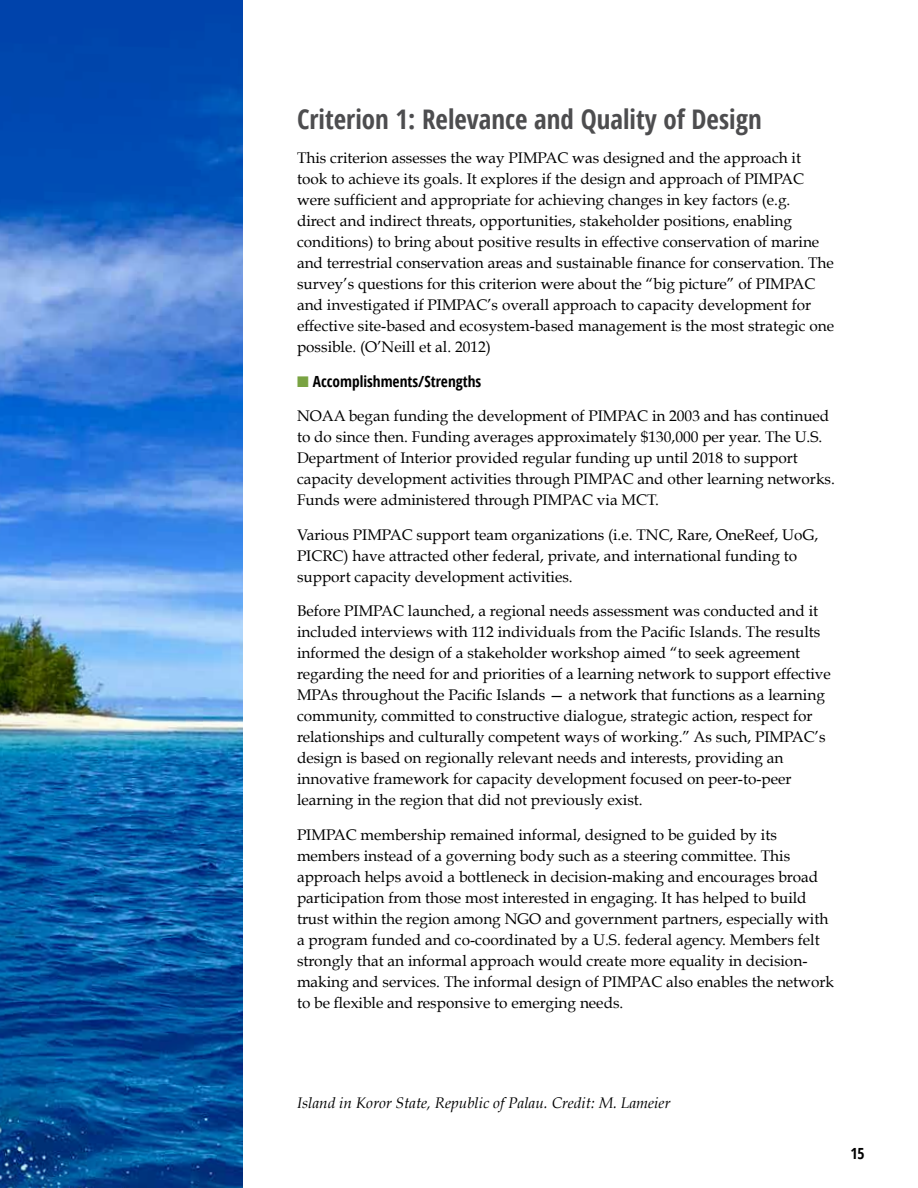
<style>
.page{position:relative;width:918px;height:1188px;background:#fff}
.page>*{position:absolute;margin:0;border:0;box-sizing:border-box;transform-origin:0 0}
.t1{font:700 condensed 27px "Open Sans";color:#4d4d4f}
.t2{font:15.3px/21px "Book Antiqua";color:#000}
.t3{font:italic 15.3px "Book Antiqua";color:#000}
.t4{font:700 condensed 15.3px "Open Sans";color:#000}
.s1{color:#79a342}
</style>
<div class="page">
<img style="left:0;top:0;width:243px;height:1188px">
<h2 class="t1" style="left:297px;top:100px;width:466px">Criterion 1: Relevance and Quality of Design</h2>
<p class="t2" style="left:297px;top:147px;width:539px">This criterion assesses the way PIMPAC was designed and the approach it took to achieve its goals. It explores if the design and approach of PIMPAC were sufficient and appropriate for achieving changes in key factors (e.g.<br>direct and indirect threats, opportunities, stakeholder positions, enabling conditions) to bring about positive results in effective conservation of marine and terrestrial conservation areas and sustainable finance for conservation. The survey’s questions for this criterion were about the “big picture” of PIMPAC and investigated if PIMPAC’s overall approach to capacity development for effective site-based and ecosystem-based management is the most strategic one possible. (O’Neill et al. 2012)</p>
<h3 class="t4" style="left:297px;top:370px;width:186px"><span class="s1">■</span> Accomplishments/Strengths</h3>
<p class="t2" style="left:297px;top:405px;width:539px">NOAA began funding the development of PIMPAC in 2003 and has continued to do since then. Funding averages approximately $130,000 per year. The U.S.<br>Department of Interior provided regular funding up until 2018 to support capacity development activities through PIMPAC and other learning networks.<br>Funds were administered through PIMPAC via MCT.</p>
<p class="t2" style="left:297px;top:524px;width:523px">Various PIMPAC support team organizations (i.e. TNC, Rare, OneReef, UoG,<br>PICRC) have attracted other federal, private, and international funding to support capacity development activities.</p>
<p class="t2" style="left:297px;top:601px;width:535px">Before PIMPAC launched, a regional needs assessment was conducted and it included interviews with 112 individuals from the Pacific Islands. The results informed the design of a stakeholder workshop aimed “to seek agreement regarding the need for and priorities of a learning network to support effective MPAs throughout the Pacific Islands — a network that functions as a learning community, committed to constructive dialogue, strategic action, respect for relationships and culturally competent ways of working.” As such, PIMPAC’s design is based on regionally relevant needs and interests, providing an innovative framework for capacity development focused on peer-to-peer learning in the region that did not previously exist.</p>
<p class="t2" style="left:297px;top:824px;width:539px">PIMPAC membership remained informal, designed to be guided by its members instead of a governing body such as a steering committee. This approach helps avoid a bottleneck in decision-making and encourages broad participation from those most interested in engaging. It has helped to build trust within the region among NGO and government partners, especially with a program funded and co-coordinated by a U.S. federal agency. Members felt strongly that an informal approach would create more equality in decision&shy;making and services. The informal design of PIMPAC also enables the network to be flexible and responsive to emerging needs.</p>
<p class="t3" style="left:297px;top:1094px;width:375px">Island in Koror State, Republic of Palau. Credit: M. Lameier</p>
<p class="t4" style="left:850px;top:1143px;width:16px">15</p>
</div>
